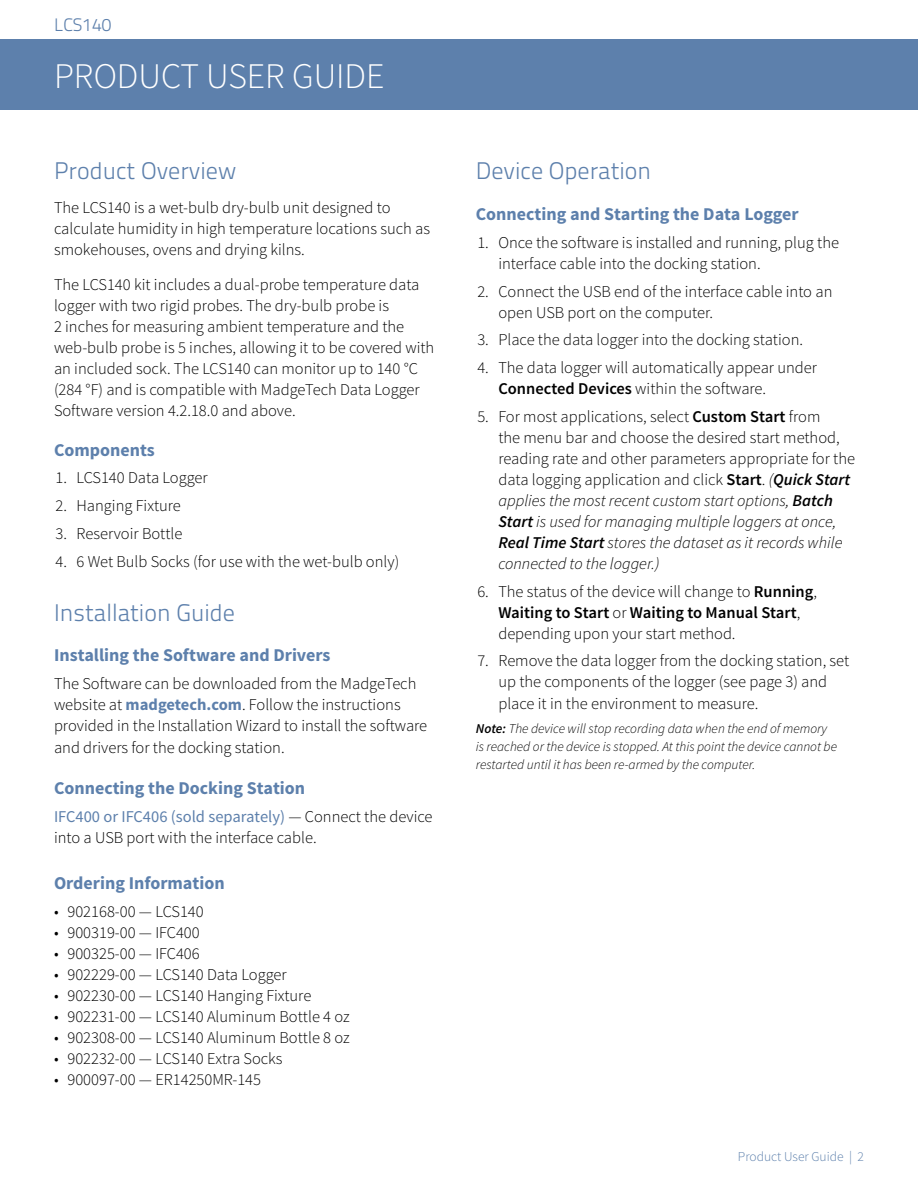
<style>
.page{position:relative;width:918px;height:1188px;background:#fff}
.page>*{position:absolute;margin:0;border:0;box-sizing:border-box;transform-origin:0 0}
.t1{font:300 36px "Source Sans Pro";color:#fff}
.t2{font:300 24px "Titillium Text 22 L";color:#5d80ac}
.t3{font:700 18px "Source Sans Pro";color:#5d80ac}
.t4{font:300 18px "Titillium Text 22 L";color:#5d80ac}
.t5{font:300 16.5px/21px "Source Sans Pro";color:#000}
.t6{font:italic 300 13.5px/18px "Source Sans Pro";color:#000}
.t7{font:300 13.5px "Source Sans Pro";color:#5d80ac}
.s1{font-weight:700;color:#5d80ac}
.s2{font-weight:400;color:#5d80ac}
.s3{font-weight:600}
.s4{font-style:italic}
.s5{font-weight:600;font-style:italic}
</style>
<div class="page">
<div style="left:0;top:39px;width:918px;height:71px;background:#5d80ac"></div>
<p class="t4" style="left:54px;top:11px;width:59px">LCS140</p>
<h1 class="t1" style="left:54px;top:54px;width:332px">PRODUCT USER GUIDE</h1>
<h2 class="t2" style="left:54px;top:153px;width:184px">Product Overview</h2>
<p class="t5" style="left:54px;top:198px;width:378px">The LCS140 is a wet-bulb dry-bulb unit designed to calculate humidity in high temperature locations such as smokehouses, ovens and drying kilns.</p>
<p class="t5" style="left:54px;top:274px;width:382px">The LCS140 kit includes a dual-probe temperature data logger with two rigid probes. The dry-bulb probe is<br>2 inches for measuring ambient temperature and the web-bulb probe is 5 inches, allowing it to be covered with an included sock. The LCS140 can monitor up to 140 °C (284 °F) and is compatible with MadgeTech Data Logger Software version 4.2.18.0 and above.</p>
<p class="t3" style="left:54px;top:438px;width:102px">Components</p>
<p class="t5" style="left:56px;top:468px;width:154px">1. LCS140 Data Logger</p>
<p class="t5" style="left:56px;top:495px;width:127px">2. Hanging Fixture</p>
<p class="t5" style="left:56px;top:523px;width:128px">3. Reservoir Bottle</p>
<p class="t5" style="left:56px;top:551px;width:345px">4. 6 Wet Bulb Socks (for use with the wet-bulb only)</p>
<h2 class="t2" style="left:54px;top:595px;width:183px">Installation Guide</h2>
<p class="t3" style="left:54px;top:644px;width:278px">Installing the Software and Drivers</p>
<p class="t5" style="left:54px;top:673px;width:375px">The Software can be downloaded from the MadgeTech website at <span class="s1">madgetech.com</span>. Follow the instructions provided in the Installation Wizard to install the software and drivers for the docking station.</p>
<p class="t3" style="left:54px;top:776px;width:253px">Connecting the Docking Station</p>
<p class="t5" style="left:54px;top:806px;width:380px"><span class="s2">IFC400 or IFC406 (sold separately)</span> — Connect the device into a USB port with the interface cable.</p>
<p class="t3" style="left:54px;top:871px;width:172px">Ordering Information</p>
<p class="t5" style="left:54px;top:901px;width:151px">• 902168-00 — LCS140</p>
<p class="t5" style="left:54px;top:922px;width:147px">• 900319-00 — IFC400</p>
<p class="t5" style="left:54px;top:943px;width:147px">• 900325-00 — IFC406</p>
<p class="t5" style="left:54px;top:964px;width:234px">• 902229-00 — LCS140 Data Logger</p>
<p class="t5" style="left:54px;top:985px;width:259px">• 902230-00 — LCS140 Hanging Fixture</p>
<p class="t5" style="left:54px;top:1006px;width:297px">• 902231-00 — LCS140 Aluminum Bottle 4 oz</p>
<p class="t5" style="left:54px;top:1027px;width:297px">• 902308-00 — LCS140 Aluminum Bottle 8 oz</p>
<p class="t5" style="left:54px;top:1048px;width:230px">• 902232-00 — LCS140 Extra Socks</p>
<p class="t5" style="left:54px;top:1069px;width:209px">• 900097-00 — ER14250MR-145</p>
<h2 class="t2" style="left:476px;top:153px;width:177px">Device Operation</h2>
<p class="t3" style="left:476px;top:203px;width:324px">Connecting and Starting the Data Logger</p>
<p class="t5" style="left:498px;top:232px;width:342px;text-indent:-21px">1. Once the software is installed and running, plug the interface cable into the docking station.</p>
<p class="t5" style="left:498px;top:281px;width:336px;text-indent:-21px">2. Connect the USB end of the interface cable into an open USB port on the computer.</p>
<p class="t5" style="left:477px;top:330px;width:327px">3. Place the data logger into the docking station.</p>
<p class="t5" style="left:498px;top:357px;width:320px;text-indent:-21px">4. The data logger will automatically appear under<br><span class="s3">Connected Devices</span> within the software.</p>
<p class="t5" style="left:498px;top:406px;width:358px;text-indent:-21px">5. For most applications, select <span class="s3">Custom Start</span> from<br>the menu bar and choose the desired start method, reading rate and other parameters appropriate for the data logging application and click <span class="s3">Start</span>. <span class="s4">(</span><span class="s5">Quick Start </span><span class="s4">applies the most recent custom start options,</span> <span class="s5">Batch Start</span> <span class="s4">is used for managing multiple loggers at once, </span><span class="s5">Real Time Start</span> <span class="s4">stores the dataset as it records while connected to the logger.)</span></p>
<p class="t5" style="left:498px;top:581px;width:320px;text-indent:-21px">6. The status of the device will change to <span class="s3">Running</span>,<br><span class="s3">Waiting to Start</span> or <span class="s3">Waiting to Manual Start</span>, depending upon your start method.</p>
<p class="t5" style="left:498px;top:651px;width:352px;text-indent:-21px">7. Remove the data logger from the docking station, set up the components of the logger (see page 3) and place it in the environment to measure.</p>
<p class="t6" style="left:476px;top:720px;width:363px"><span class="s3">Note:</span> The device will stop recording data when the end of memory is reached or the device is stopped. At this point the device cannot be restarted until it has been re-armed by the computer.</p>
<p class="t7" style="left:738px;top:1148px;width:128px">Product User Guide | 2</p>
</div>
